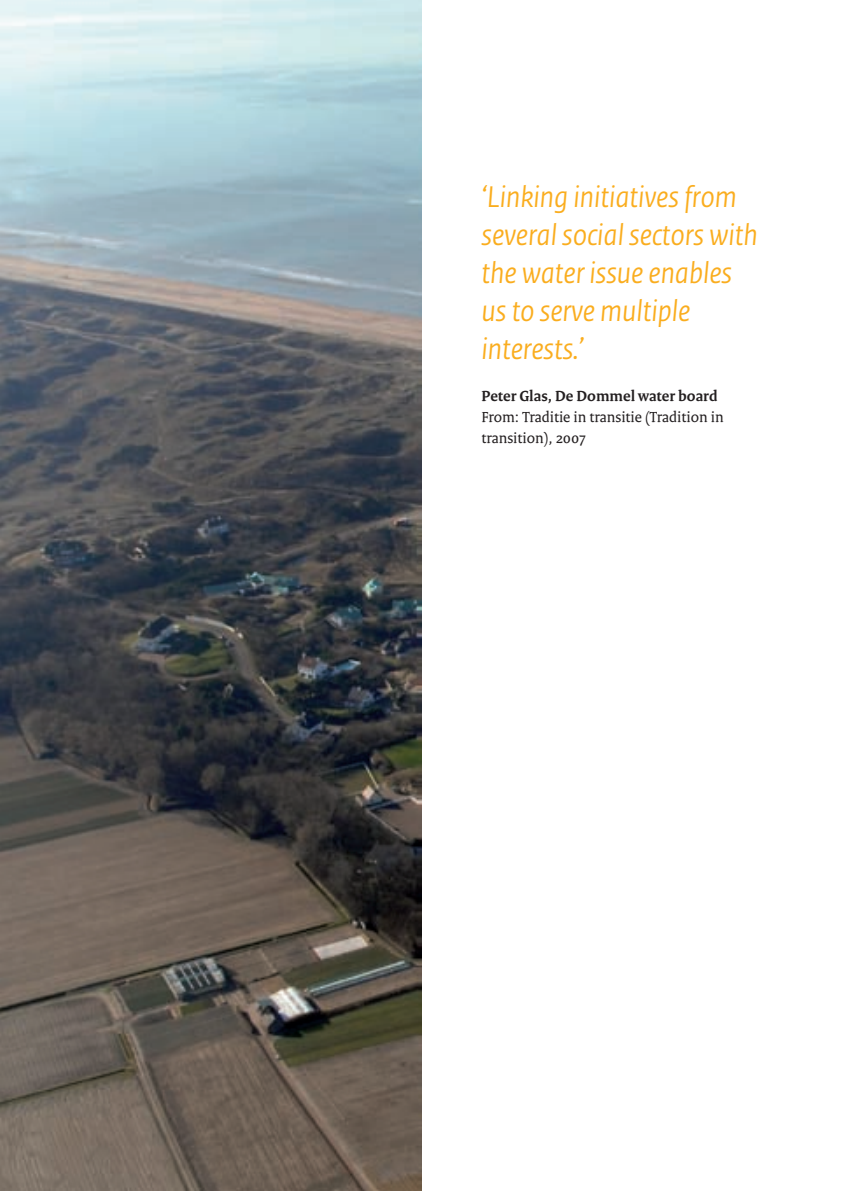
<style>
.page{position:relative;width:844px;height:1191px;background:#fff}
.page>*{position:absolute;margin:0;border:0;box-sizing:border-box;transform-origin:0 0}
.t1{font:italic 31.5px/37.8px "Rijksoverheid Sans";color:#faad1e}
.t2{font:15.75px/21px "Rijksoverheid Serif";color:#231f20}
.t3{font:700 15.75px "Rijksoverheid Serif";color:#231f20}
</style>
<div class="page">
<img style="left:0;top:0;width:422px;height:1191px">
<p class="t1" style="left:481px;top:179px;width:277px">‘Linking initiatives from several social sectors with the water issue enables us to serve multiple interests.’</p>
<p class="t3" style="left:481px;top:386px;width:237px">Peter Glas, De Dommel water board</p>
<p class="t2" style="left:481px;top:406px;width:244px">From: Traditie in transitie (Tradition in transition), 2007</p>
</div>
